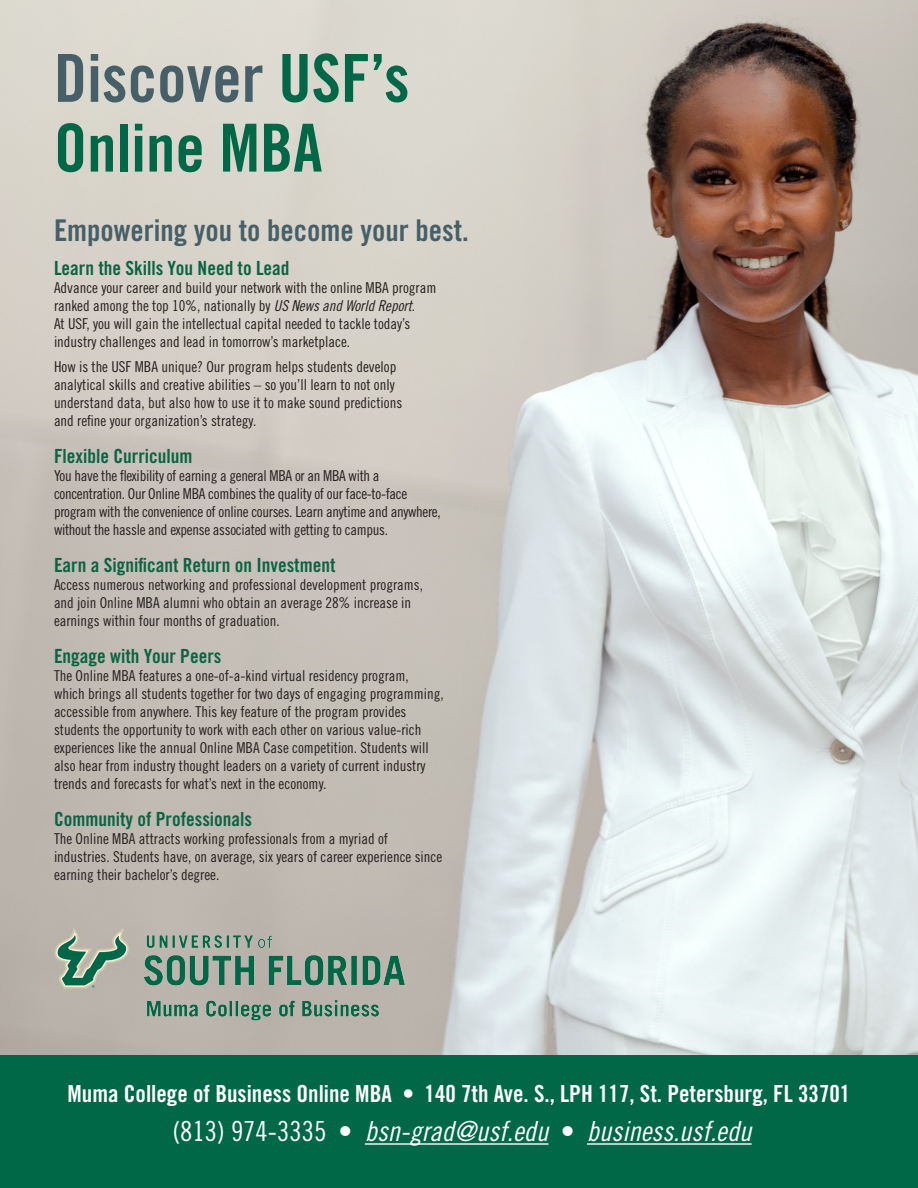
<style>
.page{position:relative;width:918px;height:1188px;background:#fff}
.page>*{position:absolute;margin:0;border:0;box-sizing:border-box;transform-origin:0 0}
.t1{font:66.3px/69.8px "Trade Gothic LT Std Bd Cn 20";color:#006847}
.SUBHEADERS{font:30px "Trade Gothic LT Std Bd Cn 20";color:#465f68}
.t2{font:27.75px "Trade Gothic LT Std Cn 18 Obl";color:#fff}
.t3{font:23.55px "Trade Gothic LT Std Bd Cn 20";color:#fff}
.SUBHEADERS-2{font:19.5px "Trade Gothic LT Std Bd Cn 20";color:#0b6345}
.t4{font:15px/18px "Trade Gothic LT Std Cn 18";color:#231f20}
.t5{font:15px/18px "Trade Gothic LT Std Cn 18";letter-spacing:-.02em;color:#231f20}
.s1{color:#465f68}
.s2{font-family:"Trade Gothic LT Std Cn 18 Obl"}
.s3{font-family:"Trade Gothic LT Std Cn 18"}
.s4{font-family:"Trade Gothic LT Std Bd Cn 20"}
</style>
<div class="page">
<img style="left:0;top:0;width:918px;height:1055px">
<img style="left:54px;top:928px;width:351px;height:95px">
<div style="left:0;top:1055px;width:918px;height:133px;background:#006847"></div>
<hr style="left:365px;top:1143px;width:184px;height:2px;background:#fff">
<hr style="left:587px;top:1143px;width:165px;height:2px;background:#fff">
<p class="t1" style="left:54px;top:43px;width:357px"><span class="s1">Discover</span> USF’s<br>Online MBA</p>
<p class="SUBHEADERS" style="left:54px;top:212px;width:416px">Empowering you to become your best.</p>
<p class="SUBHEADERS-2" style="left:54px;top:256px;width:237px">Learn the Skills You Need to Lead</p>
<p class="t4" style="left:54px;top:278px;width:384px">Advance your career and build your network with the online MBA program ranked among the top 10%, nationally by <span class="s2">US News and World Report</span>.<br>At USF, you will gain the intellectual capital needed to tackle today’s industry challenges and lead in tomorrow’s marketplace.</p>
<p class="t4" style="left:54px;top:358px;width:350px">How is the USF MBA unique? Our program helps students develop analytical skills and creative abilities – so you’ll learn to not only understand data, but also how to use it to make sound predictions and refine your organization’s strategy.</p>
<p class="SUBHEADERS-2" style="left:54px;top:444px;width:140px">Flexible Curriculum</p>
<p class="t5" style="left:54px;top:467px;width:388px">You have the flexibility of earning a general MBA or an MBA with a concentration. Our Online MBA combines the quality of our face-to-face program with the convenience of online courses. Learn anytime and anywhere, without the hassle and expense associated with getting to campus.</p>
<p class="SUBHEADERS-2" style="left:54px;top:553px;width:283px">Earn a Significant Return on Investment</p>
<p class="t4" style="left:54px;top:576px;width:371px">Access numerous networking and professional development programs, and join Online MBA alumni who obtain an average 28% increase in earnings within four months of graduation.</p>
<p class="SUBHEADERS-2" style="left:54px;top:644px;width:169px">Engage with Your Peers</p>
<p class="t4" style="left:54px;top:666px;width:391px">The Online MBA features a one-of-a-kind virtual residency program,<br>which brings all students together for two days of engaging programming, accessible from anywhere. This key feature of the program provides students the opportunity to work with each other on various value-rich experiences like the annual Online MBA Case competition. Students will also hear from industry thought leaders on a variety of current industry trends and forecasts for what’s next in the economy.</p>
<p class="SUBHEADERS-2" style="left:54px;top:807px;width:200px">Community of Professionals</p>
<p class="t4" style="left:54px;top:829px;width:390px">The Online MBA attracts working professionals from a myriad of industries. Students have, on average, six years of career experience since earning their bachelor’s degree.</p>
<p class="t3" style="left:68px;top:1080px;width:784px">Muma College of Business Online MBA • 140 7th Ave. S., LPH 117, St. Petersburg, FL 33701</p>
<p class="t2" style="left:173px;top:1115px;width:581px"><span class="s3">(813) 974-3335</span> <span class="s4">•</span> bsn-grad@usf.edu <span class="s4">•</span> business.usf.edu</p>
</div>
